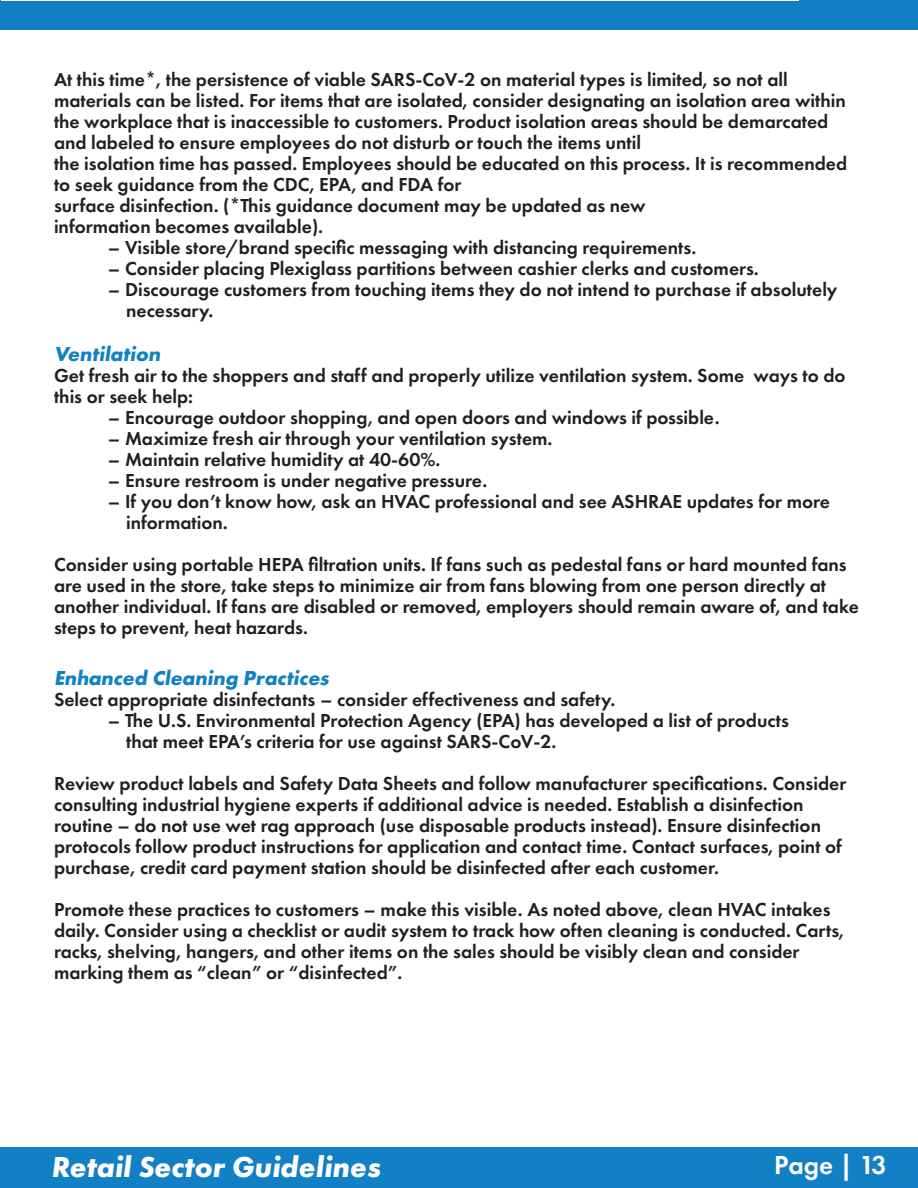
<style>
.page{position:relative;width:918px;height:1188px;background:#fff}
.page>*{position:absolute;margin:0;border:0;box-sizing:border-box;transform-origin:0 0}
.t1{font:italic 700 30px "Futura PT";color:#fff}
.t2{font:600 27px "Futura PT";letter-spacing:-.005em;color:#fff}
.t3{font:700 21px "Futura PT";color:#1280c4}
.t4{font:600 19.5px/21px "Futura PT";color:#231f20}
</style>
<div class="page">
<div style="left:0;top:1148px;width:918px;height:40px;background:#1280c4"></div>
<div style="left:0;top:0;width:918px;height:30px;background:#1280c4"></div>
<p class="t4" style="left:54px;top:69px;width:795px">At this time*, the persistence of viable SARS-CoV-2 on material types is limited, so not all materials can be listed. For items that are isolated, consider designating an isolation area within the workplace that is inaccessible to customers. Product isolation areas should be demarcated and labeled to ensure employees do not disturb or touch the items until<br>the isolation time has passed. Employees should be educated on this process. It is recommended to seek guidance from the CDC, EPA, and FDA for<br>surface disinfection. (*This guidance document may be updated as new<br>information becomes available).</p>
<p class="t4" style="left:108px;top:237px;width:590px">– Visible store/brand specific messaging with distancing requirements.</p>
<p class="t4" style="left:108px;top:258px;width:652px">– Consider placing Plexiglass partitions between cashier clerks and customers.</p>
<p class="t4" style="left:126px;top:279px;width:713px;text-indent:-18px">– Discourage customers from touching items they do not intend to purchase if absolutely necessary.</p>
<p class="t3" style="left:54px;top:340px;width:112px">Ventilation</p>
<p class="t4" style="left:54px;top:365px;width:793px">Get fresh air to the shoppers and staff and properly utilize ventilation system. Some ways to do this or seek help:</p>
<p class="t4" style="left:108px;top:407px;width:613px">– Encourage outdoor shopping, and open doors and windows if possible.</p>
<p class="t4" style="left:108px;top:428px;width:446px">– Maximize fresh air through your ventilation system.</p>
<p class="t4" style="left:108px;top:449px;width:334px">– Maintain relative humidity at 40-60%.</p>
<p class="t4" style="left:108px;top:470px;width:381px">– Ensure restroom is under negative pressure.</p>
<p class="t4" style="left:126px;top:491px;width:705px;text-indent:-18px">– If you don’t know how, ask an HVAC professional and see ASHRAE updates for more information.</p>
<p class="t4" style="left:54px;top:554px;width:807px">Consider using portable HEPA filtration units. If fans such as pedestal fans or hard mounted fans are used in the store, take steps to minimize air from fans blowing from one person directly at another individual. If fans are disabled or removed, employers should remain aware of, and take steps to prevent, heat hazards.</p>
<p class="t3" style="left:54px;top:664px;width:280px">Enhanced Cleaning Practices</p>
<p class="t4" style="left:54px;top:689px;width:563px">Select appropriate disinfectants – consider effectiveness and safety.</p>
<p class="t4" style="left:126px;top:710px;width:664px;text-indent:-18px">– The U.S. Environmental Protection Agency (EPA) has developed a list of products that meet EPA’s criteria for use against SARS-CoV-2.</p>
<p class="t4" style="left:54px;top:773px;width:794px">Review product labels and Safety Data Sheets and follow manufacturer specifications. Consider consulting industrial hygiene experts if additional advice is needed. Establish a disinfection routine – do not use wet rag approach (use disposable products instead). Ensure disinfection protocols follow product instructions for application and contact time. Contact surfaces, point of purchase, credit card payment station should be disinfected after each customer.</p>
<p class="t4" style="left:54px;top:899px;width:792px">Promote these practices to customers – make this visible. As noted above, clean HVAC intakes daily. Consider using a checklist or audit system to track how often cleaning is conducted. Carts, racks, shelving, hangers, and other items on the sales should be visibly clean and consider marking them as “clean” or “disinfected”.</p>
<h1 class="t1" style="left:52px;top:1148px;width:331px">Retail Sector Guidelines</h1>
<h2 class="t2" style="left:774px;top:1148px;width:114px">Page | 13</h2>
</div>
